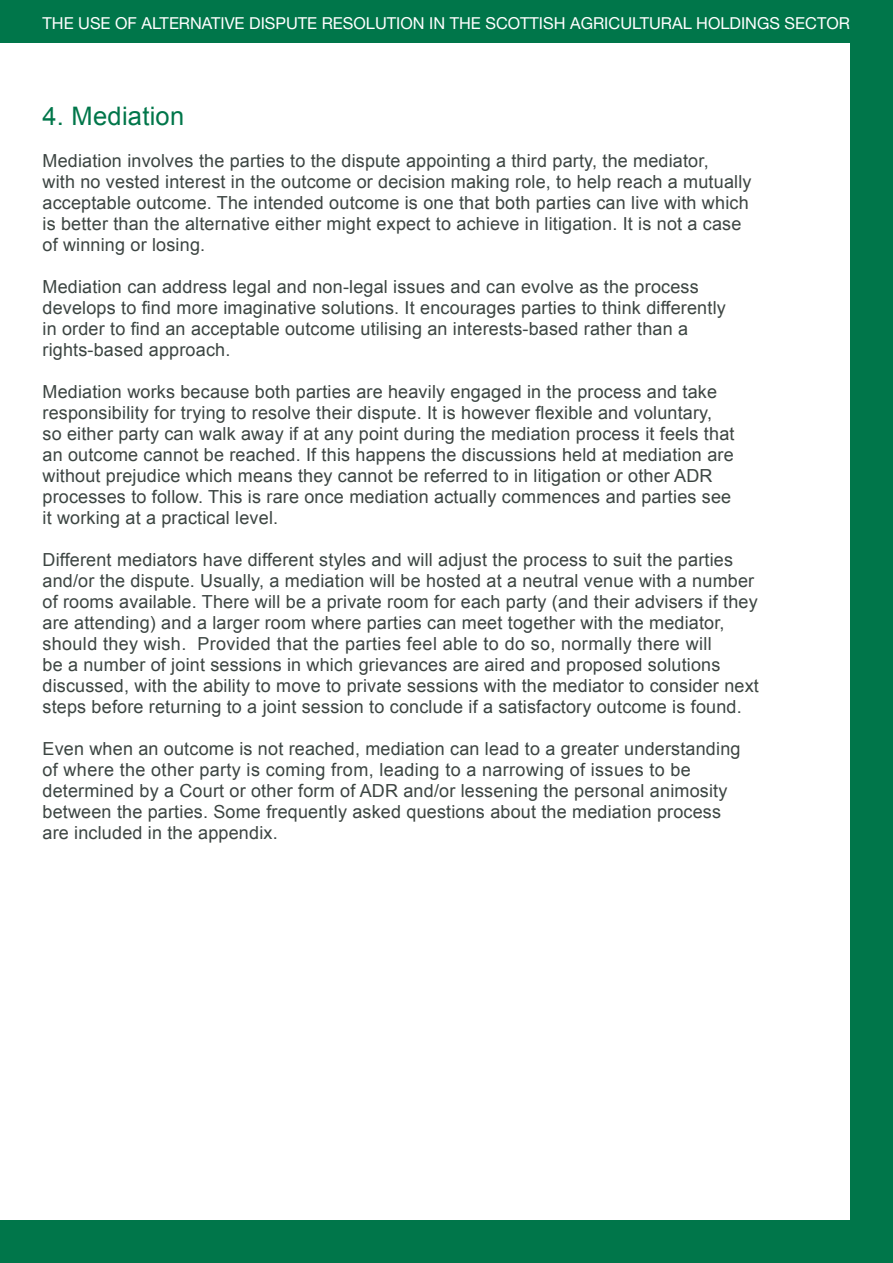
<style>
.page{position:relative;width:893px;height:1263px;background:#fff}
.page>*{position:absolute;margin:0;border:0;box-sizing:border-box;transform-origin:0 0}
.t1{font:25.5px "Arial";letter-spacing:.01em;color:#00764a}
.t2{font:18px/21px "Arial";letter-spacing:.01em;color:#3c4542}
.t3{font:16.5px "Helvetica Neue";color:#fff}
</style>
<div class="page">
<div style="left:0;top:0;width:893px;height:43px;background:#00764a"></div>
<div style="left:850px;top:0;width:43px;height:1263px;background:#00764a"></div>
<div style="left:0;top:1220px;width:893px;height:43px;background:#00764a"></div>
<p class="t3" style="left:43px;top:13px;width:809px">THE USE OF ALTERNATIVE DISPUTE RESOLUTION IN THE SCOTTISH AGRICULTURAL HOLDINGS SECTOR</p>
<h1 class="t1" style="left:43px;top:99px;width:143px">4. Mediation</h1>
<p class="t2" style="left:43px;top:150px;width:710px">Mediation involves the parties to the dispute appointing a third party, the mediator,<br>with no vested interest in the outcome or decision making role, to help reach a mutually acceptable outcome. The intended outcome is one that both parties can live with which is better than the alternative either might expect to achieve in litigation. It is not a case of winning or losing.</p>
<p class="t2" style="left:43px;top:276px;width:685px">Mediation can address legal and non-legal issues and can evolve as the process develops to find more imaginative solutions. It encourages parties to think differently in order to find an acceptable outcome utilising an interests-based rather than a rights-based approach.</p>
<p class="t2" style="left:43px;top:381px;width:693px">Mediation works because both parties are heavily engaged in the process and take responsibility for trying to resolve their dispute. It is however flexible and voluntary, so either party can walk away if at any point during the mediation process it feels that an outcome cannot be reached. If this happens the discussions held at mediation are without prejudice which means they cannot be referred to in litigation or other ADR processes to follow. This is rare once mediation actually commences and parties see it working at a practical level.</p>
<p class="t2" style="left:43px;top:549px;width:718px">Different mediators have different styles and will adjust the process to suit the parties and/or the dispute. Usually, a mediation will be hosted at a neutral venue with a number of rooms available. There will be a private room for each party (and their advisers if they are attending) and a larger room where parties can meet together with the mediator, should they wish. Provided that the parties feel able to do so, normally there will<br>be a number of joint sessions in which grievances are aired and proposed solutions discussed, with the ability to move to private sessions with the mediator to consider next steps before returning to a joint session to conclude if a satisfactory outcome is found.</p>
<p class="t2" style="left:43px;top:738px;width:699px">Even when an outcome is not reached, mediation can lead to a greater understanding of where the other party is coming from, leading to a narrowing of issues to be determined by a Court or other form of ADR and/or lessening the personal animosity between the parties. Some frequently asked questions about the mediation process are included in the appendix.</p>
</div>
